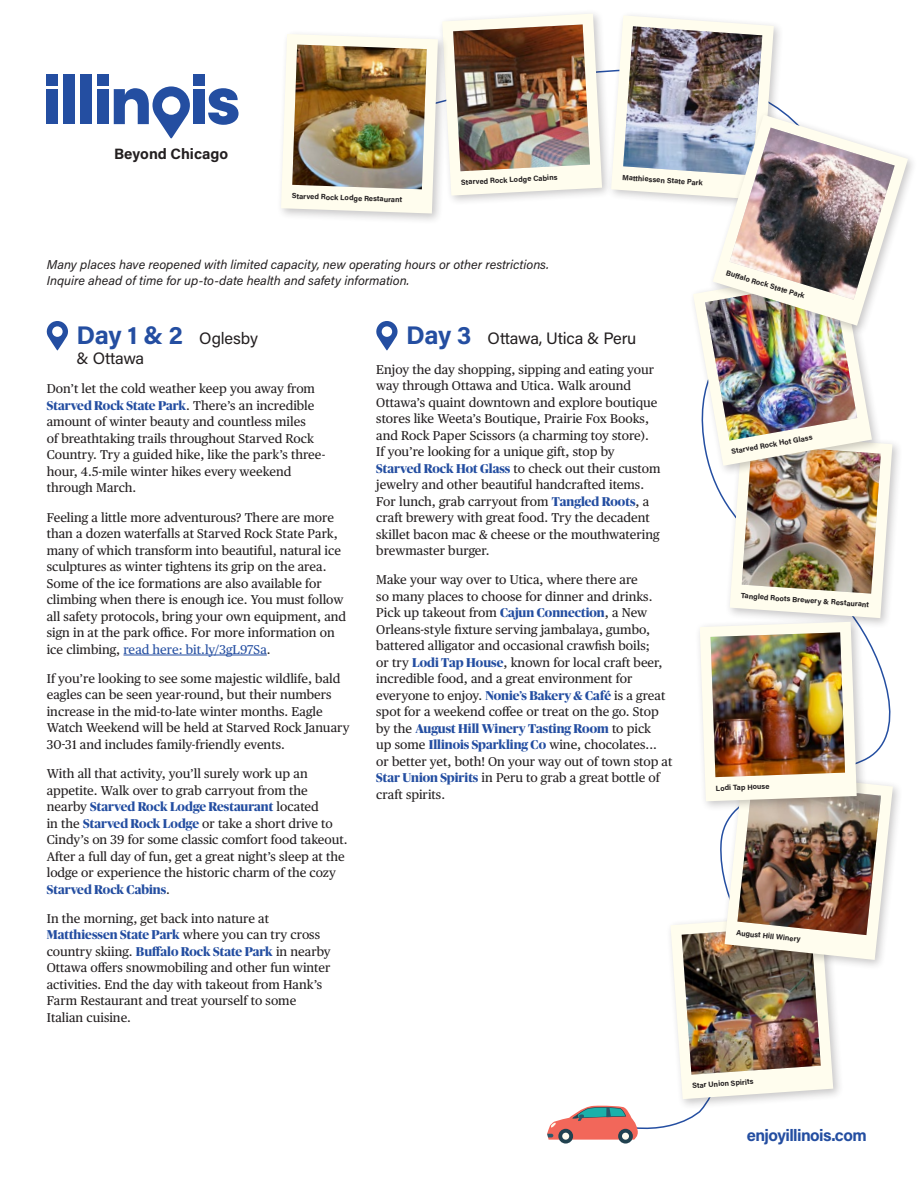
<style>
.page{position:relative;width:918px;height:1188px;background:#fff}
.page>*{position:absolute;margin:0;border:0;box-sizing:border-box;transform-origin:0 0}
.Itinerary_Day_Head{font:16.5px/19.8px "Acumin Pro";letter-spacing:-.01em;color:#231f20}
.Itinerary_Body_Copy{font:700 16.5px "Acumin Pro";letter-spacing:-.035em;color:#244ea1}
.Itinerary_town_subhe{font:700 15px "Acumin Pro";color:#231f20}
.Itinerary_Body_Copy-2{font:12.75px/16.5px "Publico Text";color:#231f20}
.Check_before_you_go{font:italic 12.75px/16.5px "Acumin Pro";color:#231f20}
.Photo_Captions{font:700 7.5px "Acumin Pro";color:#231f20}
.s1{font-weight:700;font-size:25.5px;color:#244ea1}
.s2{font-family:"Publico Banner";font-weight:700;color:#244ea1}
.s3{color:#244ea1}
</style>
<div class="page">
<svg style="left:618px;top:1129px;width:15px;height:15px"></svg>
<svg style="left:558px;top:1129px;width:15px;height:15px"></svg>
<hr style="left:123px;top:655px;width:144px;height:1px;background:#244ea1">
<svg style="left:46px;top:321px;width:22px;height:29px"></svg>
<img style="left:281px;top:14px;width:627px;height:1126px">
<img style="left:730px;top:128px;width:165px;height:172px">
<div style="left:47px;top:89px;width:11px;height:35px;background:#244ea1"></div>
<div style="left:64px;top:74px;width:11px;height:50px;background:#244ea1"></div>
<div style="left:80px;top:74px;width:11px;height:50px;background:#244ea1"></div>
<div style="left:97px;top:89px;width:11px;height:35px;background:#244ea1"></div>
<div style="left:193px;top:89px;width:12px;height:35px;background:#244ea1"></div>
<svg style="left:208px;top:88px;width:31px;height:37px"></svg>
<div style="left:47px;top:74px;width:11px;height:11px;background:#244ea1"></div>
<div style="left:97px;top:74px;width:11px;height:11px;background:#244ea1"></div>
<div style="left:193px;top:74px;width:12px;height:11px;background:#244ea1"></div>
<svg style="left:114px;top:86px;width:76px;height:52px"></svg>
<p class="Itinerary_town_subhe" style="left:114px;top:143px;width:116px">Beyond Chicago</p>
<p class="Photo_Captions" style="left:292px;top:191px;width:112px;rotate:2deg">Starved Rock Lodge Restaurant</p>
<p class="Photo_Captions" style="left:461px;top:177px;width:98px;rotate:-3deg">Starved Rock Lodge Cabins</p>
<p class="Photo_Captions" style="left:623px;top:172px;width:82px;rotate:4deg">Matthiessen State Park</p>
<p class="Check_before_you_go" style="left:47px;top:255px;width:504px">Many places have reopened with limited capacity, new operating hours or other restrictions.<br>Inquire ahead of time for up-to-date health and safety information.</p>
<p class="Itinerary_Day_Head" style="left:77px;top:328px;width:183px"><span class="s1">Day 1 &amp; 2</span> Oglesby &amp; Ottawa</p>
<p class="Itinerary_Body_Copy-2" style="left:47px;top:380px;width:280px">Don’t let the cold weather keep you away from <span class="s2">Starved Rock State Park</span>. There’s an incredible amount of winter beauty and countless miles<br>of breathtaking trails throughout Starved Rock Country. Try a guided hike, like the park’s three&shy;hour, 4.5-mile winter hikes every weekend through March.</p>
<p class="Itinerary_Body_Copy-2" style="left:47px;top:508px;width:301px">Feeling a little more adventurous? There are more than a dozen waterfalls at Starved Rock State Park, many of which transform into beautiful, natural ice sculptures as winter tightens its grip on the area.<br>Some of the ice formations are also available for climbing when there is enough ice. You must follow all safety protocols, bring your own equipment, and sign in at the park office. For more information on ice climbing, <span class="s3">read here: bit.ly/3gL97Sa</span>.</p>
<p class="Itinerary_Body_Copy-2" style="left:47px;top:670px;width:304px">If you’re looking to see some majestic wildlife, bald eagles can be seen year-round, but their numbers increase in the mid-to-late winter months. Eagle Watch Weekend will be held at Starved Rock January 30-31 and includes family-friendly events.</p>
<p class="Itinerary_Body_Copy-2" style="left:47px;top:765px;width:302px">With all that activity, you’ll surely work up an appetite. Walk over to grab carryout from the nearby <span class="s2">Starved Rock Lodge Restaurant</span> located<br>in the <span class="s2">Starved Rock Lodge</span> or take a short drive to Cindy’s on 39 for some classic comfort food takeout.<br>After a full day of fun, get a great night’s sleep at the lodge or experience the historic charm of the cozy <span class="s2">Starved Rock Cabins</span>.</p>
<p class="Itinerary_Body_Copy-2" style="left:47px;top:910px;width:285px">In the morning, get back into nature at <span class="s2">Matthiessen State Park</span> where you can try cross country skiing. <span class="s2">Buffalo Rock State Park</span> in nearby Ottawa offers snowmobiling and other fun winter activities. End the day with takeout from Hank’s Farm Restaurant and treat yourself to some Italian cuisine.</p>
<p class="Itinerary_Day_Head" style="left:406px;top:328px;width:232px"><span class="s1">Day 3</span> Ottawa, Utica &amp; Peru</p>
<p class="Itinerary_Body_Copy-2" style="left:376px;top:360px;width:286px">Enjoy the day shopping, sipping and eating your way through Ottawa and Utica. Walk around Ottawa’s quaint downtown and explore boutique stores like Weeta’s Boutique, Prairie Fox Books, and Rock Paper Scissors (a charming toy store).<br>If you’re looking for a unique gift, stop by <span class="s2">Starved Rock Hot Glass</span> to check out their custom jewelry and other beautiful handcrafted items.<br>For lunch, grab carryout from <span class="s2">Tangled Roots</span>, a craft brewery with great food. Try the decadent skillet bacon mac &amp; cheese or the mouthwatering brewmaster burger.</p>
<p class="Itinerary_Body_Copy-2" style="left:376px;top:571px;width:298px">Make your way over to Utica, where there are<br>so many places to choose for dinner and drinks.<br>Pick up takeout from <span class="s2">Cajun Connection</span>, a New Orleans-style fixture serving jambalaya, gumbo, battered alligator and occasional crawfish boils;<br>or try <span class="s2">Lodi Tap House</span>, known for local craft beer, incredible food, and a great environment for everyone to enjoy. <span class="s2">Nonie’s Bakery &amp; Café</span> is a great spot for a weekend coffee or treat on the go. Stop by the <span class="s2">August Hill Winery Tasting Room</span> to pick<br>up some <span class="s2">Illinois Sparkling Co</span> wine, chocolates... or better yet, both! On your way out of town stop at <span class="s2">Star Union Spirits</span> in Peru to grab a great bottle of craft spirits.</p>
<p class="Photo_Captions" style="left:728px;top:267px;width:83px;rotate:17deg">Buffalo Rock State Park</p>
<p class="Photo_Captions" style="left:730px;top:446px;width:84px;rotate:-10deg">Starved Rock Hot Glass</p>
<p class="Photo_Captions" style="left:741px;top:590px;width:130px;rotate:4deg">Tangled Roots Brewery &amp; Restaurant</p>
<p class="Photo_Captions" style="left:716px;top:783px;width:55px;rotate:-2deg">Lodi Tap House</p>
<p class="Photo_Captions" style="left:737px;top:927px;width:66px;rotate:6deg">August Hill Winery</p>
<p class="Photo_Captions" style="left:692px;top:1080px;width:63px;rotate:-4deg">Star Union Spirits</p>
<p class="Itinerary_Body_Copy" style="left:747px;top:1123px;width:121px">enjoyillinois.com</p>
</div>
